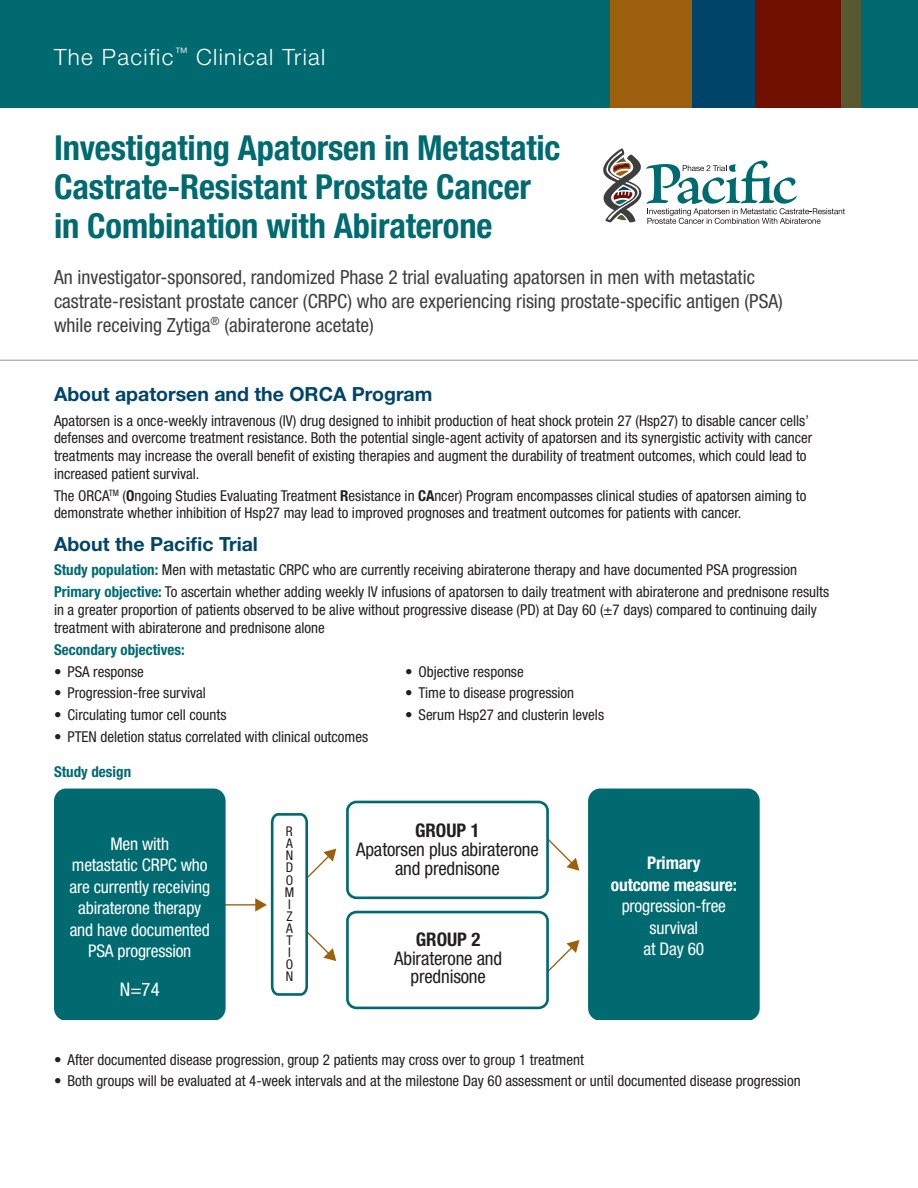
<style>
.page{position:relative;width:918px;height:1188px;background:#fff}
.page>*{position:absolute;margin:0;border:0;box-sizing:border-box;transform-origin:0 0}
.headline{font:700 condensed 34.5px/39px "Helvetica Neue LT Std";letter-spacing:-.005em;color:#006a71}
.headline-2{font:300 22.5px "Helvetica Neue LT Std";letter-spacing:.06em;color:#fff}
.subhead{font:condensed 19.5px/24px "Helvetica Neue LT Std";color:#3e3e3f}
.subhead1{font:700 19.5px "Helvetica Neue LT Std";color:#00446a}
.t1{font:condensed 18.75px/18.8px "Helvetica Neue LT Std";letter-spacing:-.01em;color:#231f20;text-align:center}
.t2{font:condensed 18.75px "Helvetica Neue LT Std";color:#fff}
.t3{font:condensed 17.4px/21.5px "Helvetica Neue LT Std";letter-spacing:-.01em;color:#fff;text-align:center}
.copy{font:condensed 15px/17.7px "Helvetica Neue LT Std";color:#231f20}
.copy-2{font:700 condensed 15px "Helvetica Neue LT Std";color:#006a71}
.t4{font:condensed 13.5px/12.1px "Helvetica Neue LT Std";color:#231f20}
.s1{font-weight:700}
.s2{font-weight:700;color:#006a71}
</style>
<div class="page">
<div style="left:0;top:0;width:918px;height:108px;background:#006a71"></div>
<div style="left:610px;top:0;width:193px;height:108px;background:#9c5f0d"></div>
<div style="left:692px;top:0;width:151px;height:108px;background:#00446a"></div>
<div style="left:755px;top:0;width:90px;height:108px;background:#6f0f00"></div>
<div style="left:841px;top:0;width:20px;height:108px;background:#585930"></div>
<hr style="left:0;top:360px;width:918px;height:1px;background:#939598">
<svg style="left:549px;top:940px;width:30px;height:32px"></svg>
<svg style="left:549px;top:839px;width:30px;height:32px"></svg>
<hr style="left:202px;top:904px;width:55px;height:2px;background:#9c5f0d">
<div style="left:54px;top:789px;width:172px;height:231px;background:#006a71"></div>
<div style="left:346px;top:801px;width:203px;height:98px;border:3px solid #006a71;border-radius:9px"></div>
<div style="left:346px;top:911px;width:203px;height:98px;border:3px solid #006a71;border-radius:9px"></div>
<div style="left:588px;top:789px;width:172px;height:231px;background:#006a71"></div>
<svg style="left:255px;top:813px;width:81px;height:183px"></svg>
<svg style="left:603px;top:148px;width:242px;height:76px"></svg>
<p class="headline-2" style="left:54px;top:43px;width:273px">The Pacific<sup>™</sup> Clinical Trial</p>
<p class="headline" style="left:54px;top:127px;width:508px">Investigating Apatorsen in Metastatic<br>Castrate-Resistant Prostate Cancer in Combination with Abiraterone</p>
<p class="subhead" style="left:54px;top:265px;width:730px">An investigator-sponsored, randomized Phase 2 trial evaluating apatorsen in men with metastatic castrate-resistant prostate cancer (CRPC) who are experiencing rising prostate-specific antigen (PSA) while receiving Zytiga<sup>®</sup> (abiraterone acetate)</p>
<p class="subhead1" style="left:54px;top:382px;width:380px">About apatorsen and the ORCA Program</p>
<p class="copy" style="left:54px;top:411px;width:760px">Apatorsen is a once-weekly intravenous (IV) drug designed to inhibit production of heat shock protein 27 (Hsp27) to disable cancer cells’ defenses and overcome treatment resistance. Both the potential single-agent activity of apatorsen and its synergistic activity with cancer treatments may increase the overall benefit of existing therapies and augment the durability of treatment outcomes, which could lead to increased patient survival.</p>
<p class="copy" style="left:54px;top:486px;width:754px">The ORCA<sup>TM</sup> (<span class="s1">O</span>ngoing Studies Evaluating Treatment <span class="s1">R</span>esistance in <span class="s1">CA</span>ncer) Program encompasses clinical studies of apatorsen aiming to demonstrate whether inhibition of Hsp27 may lead to improved prognoses and treatment outcomes for patients with cancer.</p>
<p class="subhead1" style="left:54px;top:532px;width:205px">About the Pacific Trial</p>
<p class="copy" style="left:54px;top:561px;width:745px"><span class="s2">Study population:</span> Men with metastatic CRPC who are currently receiving abiraterone therapy and have documented PSA progression</p>
<p class="copy" style="left:54px;top:583px;width:777px"><span class="s2">Primary objective:</span> To ascertain whether adding weekly IV infusions of apatorsen to daily treatment with abiraterone and prednisone results in a greater proportion of patients observed to be alive without progressive disease (PD) at Day 60 (±7 days) compared to continuing daily treatment with abiraterone and prednisone alone</p>
<p class="copy-2" style="left:54px;top:640px;width:132px">Secondary objectives:</p>
<p class="copy" style="left:54px;top:662px;width:91px">• PSA response</p>
<p class="copy" style="left:405px;top:662px;width:120px">• Objective response</p>
<p class="copy" style="left:54px;top:684px;width:153px">• Progression-free survival</p>
<p class="copy" style="left:405px;top:684px;width:171px">• Time to disease progression</p>
<p class="copy" style="left:54px;top:706px;width:174px">• Circulating tumor cell counts</p>
<p class="copy" style="left:405px;top:706px;width:201px">• Serum Hsp27 and clusterin levels</p>
<p class="copy" style="left:54px;top:728px;width:316px">• PTEN deletion status correlated with clinical outcomes</p>
<p class="copy-2" style="left:54px;top:763px;width:79px">Study design</p>
<p class="t3" style="left:70px;top:833px;width:142px">Men with<br>metastatic CRPC who are currently receiving abiraterone therapy and have documented<br>PSA progression</p>
<p class="t2" style="left:120px;top:979px;width:41px">N=74</p>
<p class="t4" style="left:285px;top:825px;width:11px">R<br>A<br>N<br>D<br>O<br>M<br>I<br>Z<br>A<br>T<br>I<br>O<br>N</p>
<p class="t1" style="left:356px;top:821px;width:184px"><span class="s1">GROUP 1<br></span>Apatorsen plus abiraterone and prednisone</p>
<p class="t1" style="left:394px;top:930px;width:109px"><span class="s1">GROUP 2<br></span>Abiraterone and prednisone</p>
<p class="t3" style="left:611px;top:852px;width:127px"><span class="s1">Primary<br>outcome measure: </span>progression-free survival<br>at Day 60</p>
<p class="copy" style="left:54px;top:1050px;width:531px">• After documented disease progression, group 2 patients may cross over to group 1 treatment</p>
<p class="copy" style="left:54px;top:1072px;width:748px">• Both groups will be evaluated at 4-week intervals and at the milestone Day 60 assessment or until documented disease progression</p>
</div>
